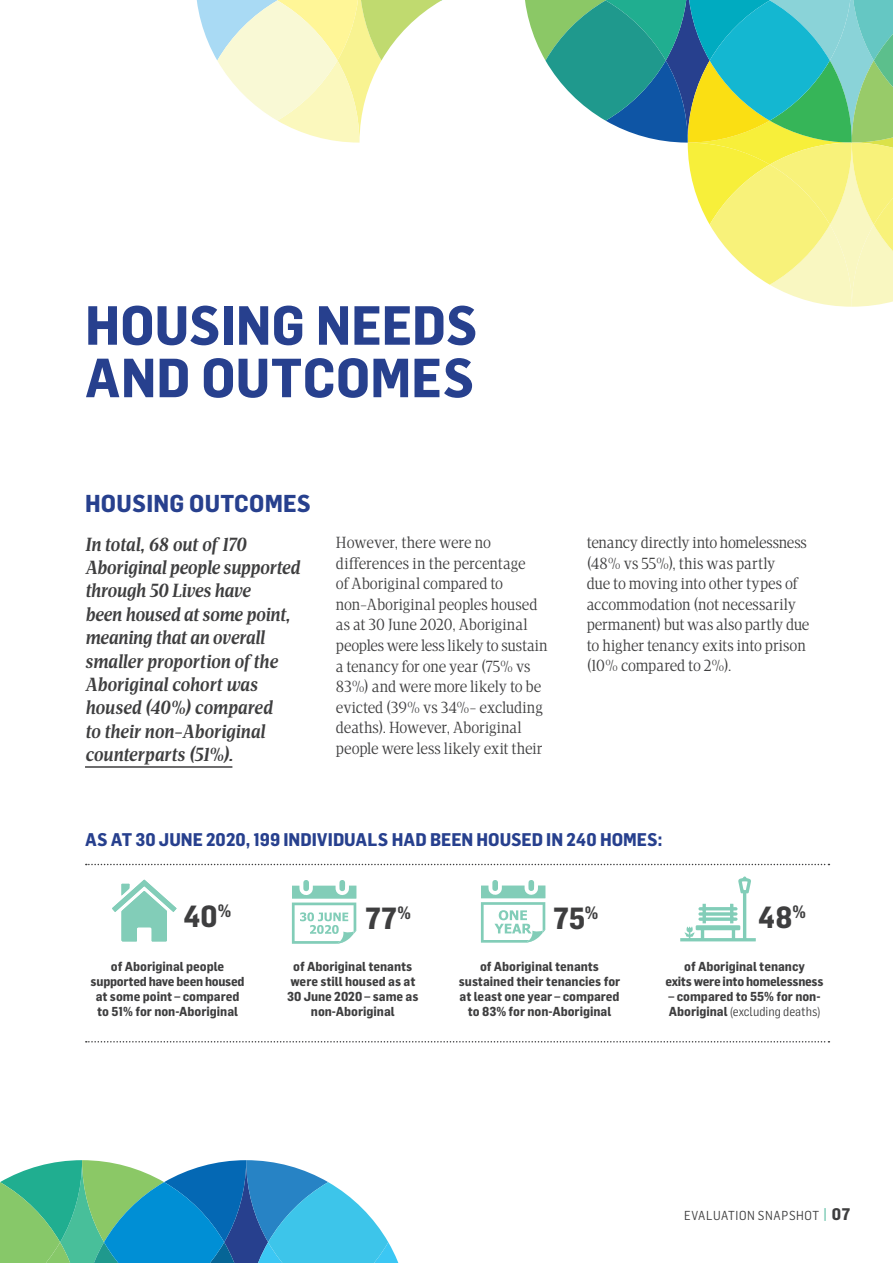
<style>
.page{position:relative;width:893px;height:1263px;background:#fff}
.page>*{position:absolute;margin:0;border:0;box-sizing:border-box;transform-origin:0 0}
.t1{font:700 54px/52.5px "Flama Semicondensed";color:#27408e}
.t2{font:700 30px "Flama Semicondensed";color:#3e3e3f}
.t3{font:700 24px "Flama Semicondensed";letter-spacing:.01em;color:#27408e}
.t4{font:italic 700 19.5px/23.4px "Apud";color:#3e3e3f}
.t5{font:700 18px "Flama Semicondensed";color:#27408e}
.t6{font:16.5px/20.5px "Apud";color:#3e3e3f}
.t7{font:700 12.75px/15px "Flama Semicondensed";color:#3e3e3f;text-align:center}
.t8{font:700 12.75px/15px "Flama Semicondensed";letter-spacing:-.02em;color:#3e3e3f;text-align:center}
.t9{font:12.75px "Flama Semicondensed";letter-spacing:.045em;color:#3e3e3f}
.s1{font-weight:400}
.s2{font-weight:700;font-size:16.5px;color:#82cdb8}
.s3{font-weight:700;font-size:16.5px}
</style>
<div class="page">
<svg style="left:0;top:1160px;width:399px;height:103px;background:#54afbc"></svg>
<svg style="left:196px;top:0;width:697px;height:307px"></svg>
<hr style="left:85px;top:766px;width:147px;height:2px;background:#3e3e3f">
<svg style="left:112px;top:879px;width:65px;height:62px"></svg>
<svg style="left:680px;top:876px;width:76px;height:65px"></svg>
<svg style="left:86px;top:864px;width:743px;height:1px"></svg>
<svg style="left:86px;top:1041px;width:743px;height:1px"></svg>
<svg style="left:481px;top:880px;width:64px;height:63px"></svg>
<svg style="left:292px;top:880px;width:64px;height:64px"></svg>
<h1 class="t1" style="left:85px;top:297px;width:394px">HOUSING NEEDS<br>AND OUTCOMES</h1>
<h3 class="t3" style="left:85px;top:487px;width:227px">HOUSING OUTCOMES</h3>
<p class="t4" style="left:85px;top:532px;width:216px">In total, 68 out of 170<br>Aboriginal people supported through 50 Lives have<br>been housed at some point, meaning that an overall smaller proportion of the<br>Aboriginal cohort was housed (40%) compared<br>to their non-Aboriginal counterparts (51%).</p>
<p class="t6" style="left:336px;top:533px;width:213px">However, there were no differences in the percentage<br>of Aboriginal compared to non-Aboriginal peoples housed as at 30 June 2020, Aboriginal peoples were less likely to sustain a tenancy for one year (75% vs<br>83%) and were more likely to be evicted (39% vs 34%- excluding deaths). However, Aboriginal people were less likely exit their</p>
<p class="t6" style="left:587px;top:532px;width:224px">tenancy directly into homelessness (48% vs 55%), this was partly<br>due to moving into other types of accommodation (not necessarily permanent) but was also partly due to higher tenancy exits into prison (10% compared to 2%).</p>
<p class="t5" style="left:85px;top:828px;width:579px">AS AT 30 JUNE 2020, 199 INDIVIDUALS HAD BEEN HOUSED IN 240 HOMES:</p>
<h2 class="t2" style="left:183px;top:896px;width:50px">40<sup>%</sup></h2>
<h2 class="t2" style="left:758px;top:897px;width:50px">48<sup>%</sup></h2>
<h2 class="t2" style="left:365px;top:899px;width:47px">77<sup>%</sup></h2>
<h2 class="t2" style="left:553px;top:899px;width:47px">75<sup>%</sup></h2>
<p class="t7" style="left:287px;top:959px;width:133px">of Aboriginal tenants were still housed as at<br>30 June 2020 – same as non-Aboriginal</p>
<p class="t7" style="left:91px;top:959px;width:156px">of Aboriginal people supported have been housed at some point – compared to 51% for non-Aboriginal</p>
<p class="t7" style="left:459px;top:959px;width:163px">of Aboriginal tenants sustained their tenancies for at least one year – compared to 83% for non-Aboriginal</p>
<p class="t8" style="left:665px;top:959px;width:160px">of Aboriginal tenancy<br>exits were into homelessness</p>
<p class="t7" style="left:669px;top:989px;width:153px;text-align:left">– compared to 55% for non-<br>Aboriginal <span class="s1">(excluding deaths)</span></p>
<p class="t9" style="left:684px;top:1208px;width:168px">EVALUATION SNAPSHOT <span class="s2">|</span> <span class="s3">07</span></p>
</div>
